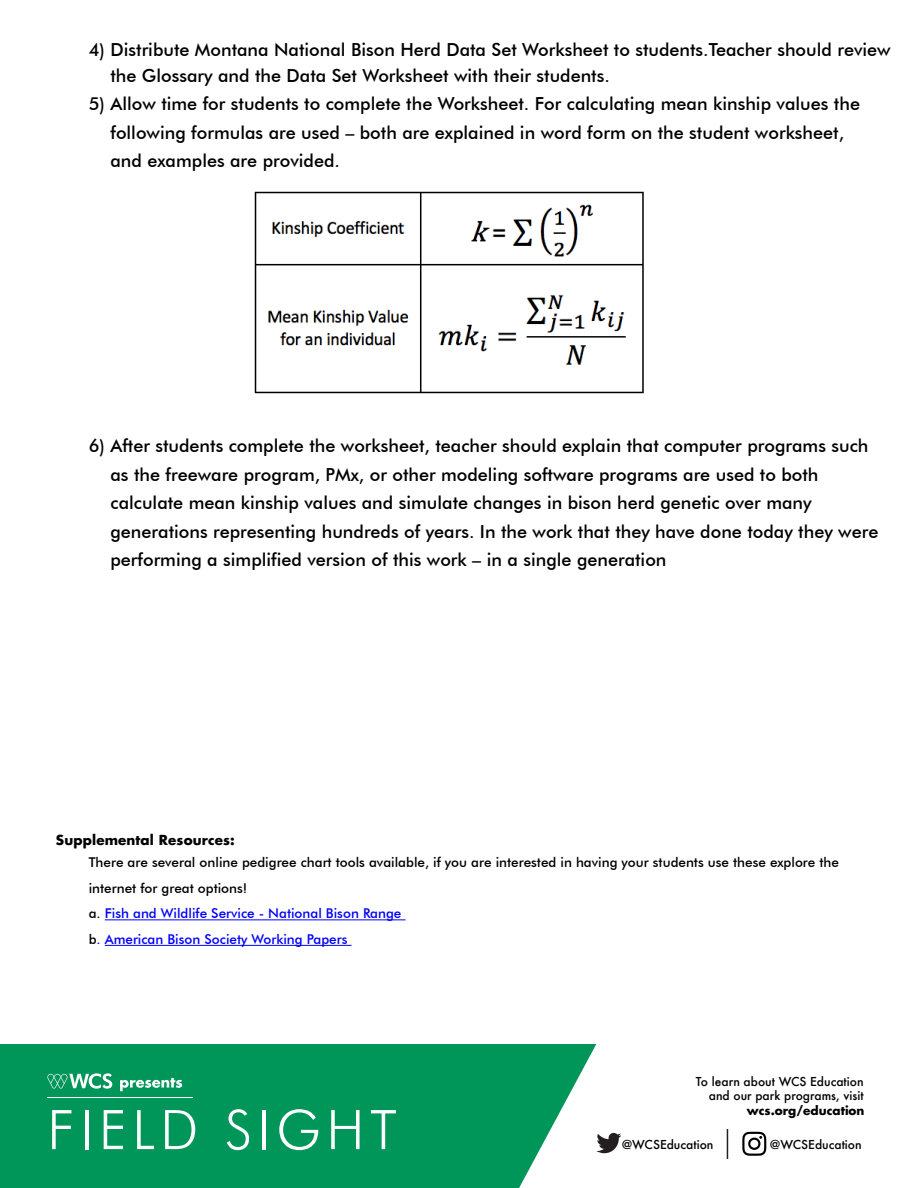
<style>
.page{position:relative;width:918px;height:1188px;background:#fff}
.page>*{position:absolute;margin:0;border:0;box-sizing:border-box;transform-origin:0 0}
.t1{font:500 18px/28.5px "Futura BT";color:#000}
.t2{font:500 13.5px/25.5px "Futura BT";color:#000}
.t3{font:700 13.5px "Futura";letter-spacing:.01em;color:#000}
.t4{font:500 12px/14.4px "Futura";color:#000;text-align:right}
.t5{font:700 12px "Futura";color:#000}
.s1{color:#00f}
</style>
<div class="page">
<svg style="left:0;top:1044px;width:596px;height:144px;background:#139d65"></svg>
<svg style="left:596px;top:1133px;width:25px;height:20px"></svg>
<svg style="left:742px;top:1132px;width:24px;height:24px"></svg>
<hr style="left:727px;top:1129px;width:1px;height:30px;background:#231f20">
<svg style="left:52px;top:1110px;width:19px;height:39px"></svg>
<hr style="left:85px;top:1110px;width:3px;height:39px;background:#fff">
<svg style="left:104px;top:1110px;width:19px;height:39px"></svg>
<svg style="left:137px;top:1110px;width:17px;height:39px"></svg>
<svg style="left:165px;top:1110px;width:30px;height:39px"></svg>
<svg style="left:227px;top:1109px;width:22px;height:41px"></svg>
<hr style="left:262px;top:1110px;width:4px;height:39px;background:#fff">
<svg style="left:279px;top:1109px;width:39px;height:41px"></svg>
<svg style="left:331px;top:1110px;width:29px;height:39px"></svg>
<svg style="left:371px;top:1110px;width:25px;height:39px"></svg>
<svg style="left:120px;top:1078px;width:62px;height:13px"></svg>
<hr style="left:47px;top:1097px;width:146px;height:1px;background:#fff">
<svg style="left:47px;top:1073px;width:65px;height:16px"></svg>
<hr style="left:105px;top:919px;width:301px;height:1px;background:#00f">
<hr style="left:105px;top:945px;width:247px;height:1px;background:#00f">
<img style="left:254px;top:191px;width:390px;height:203px">
<p class="t1" style="left:111px;top:37px;width:782px;line-height:25.5px;text-indent:-22px">4) Distribute Montana National Bison Herd Data Set Worksheet to students.Teacher should review the Glossary and the Data Set Worksheet with their students.</p>
<p class="t1" style="left:111px;top:89px;width:751px;text-indent:-22px">5) Allow time for students to complete the Worksheet. For calculating mean kinship values the following formulas are used – both are explained in word form on the student worksheet, and examples are provided.</p>
<p class="t1" style="left:111px;top:431px;width:769px;text-indent:-22px">6) After students complete the worksheet, teacher should explain that computer programs such as the freeware program, PMx, or other modeling software programs are used to both calculate mean kinship values and simulate changes in bison herd genetic over many generations representing hundreds of years. In the work that they have done today they were performing a simplified version of this work – in a single generation</p>
<p class="t3" style="left:56px;top:831px;width:180px">Supplemental Resources:</p>
<p class="t2" style="left:89px;top:850px;width:752px">There are several online pedigree chart tools available, if you are interested in having your students use these explore the internet for great options!<br>a. <span class="s1">Fish and Wildlife Service - National Bison Range<br></span>b<span class="s1">. American Bison Society Working Papers</span></p>
<p class="t4" style="left:696px;top:1074px;width:169px">To learn about WCS Education and our park programs, visit</p>
<p class="t4" style="left:622px;top:1137px;width:93px">@WCSEducation</p>
<p class="t4" style="left:770px;top:1137px;width:93px">@WCSEducation</p>
<p class="t5" style="left:747px;top:1102px;width:119px">wcs.org/education</p>
</div>
